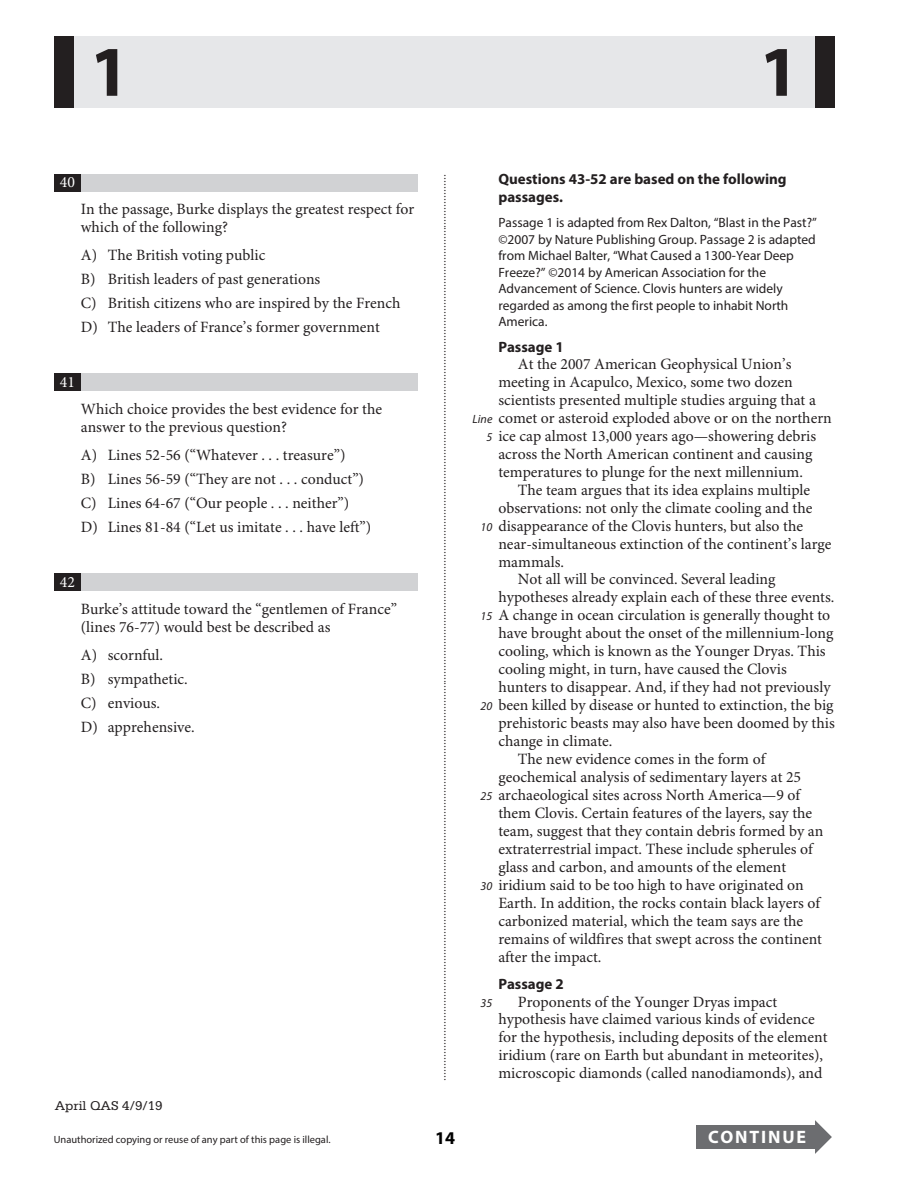
<style>
.page{position:relative;width:918px;height:1188px;background:#fff}
.page>*{position:absolute;margin:0;border:0;box-sizing:border-box;transform-origin:0 0}
.t1{font:700 71.85px "Myriad Pro";color:#231f20}
.t2{font:700 18px "Myriad Pro";letter-spacing:.105em;color:#fff}
.t3{font:700 18px "Myriad Pro";color:#000}
.t4{font:15.75px/24px "Minion Pro";color:#231f20}
.t5{font:15.75px "Minion Pro";color:#fff}
.t6{font:700 15px/18px "Myriad Pro";color:#231f20}
.t7{font:13.5px/16.5px "Myriad Pro";color:#231f20}
.t8{font:13.5px "Serifa Std";color:#231f20}
.t9{font:12px "Times";color:#231f20}
.t10{font:italic 12px/18px "Myriad Pro";color:#231f20;text-align:right}
.t11{font:10.5px "Myriad Pro";color:#231f20}
</style>
<div class="page">
<div style="left:54px;top:174px;width:364px;height:18px;background:#d1d2d4"></div>
<div style="left:54px;top:174px;width:27px;height:18px;background:#231f20"></div>
<div style="left:54px;top:373px;width:364px;height:18px;background:#d1d2d4"></div>
<div style="left:54px;top:373px;width:27px;height:18px;background:#231f20"></div>
<div style="left:54px;top:573px;width:364px;height:18px;background:#d1d2d4"></div>
<div style="left:54px;top:573px;width:27px;height:18px;background:#231f20"></div>
<div style="left:70px;top:36px;width:749px;height:72px;background:#e6e7e9"></div>
<div style="left:816px;top:36px;width:19px;height:72px;background:#231f20"></div>
<div style="left:54px;top:36px;width:19px;height:72px;background:#231f20"></div>
<div style="left:697px;top:1125px;width:121px;height:24px;background:#6c6d70"></div>
<svg style="left:815px;top:1120px;width:17px;height:34px"></svg>
<p class="t1" style="left:90px;top:25px;width:41px">1</p>
<p class="t1" style="left:759px;top:25px;width:41px">1</p>
<p class="t5" style="left:60px;top:173px;width:17px">40</p>
<p class="t4" style="left:81px;top:201px;width:335px;line-height:18px">In the passage, Burke displays the greatest respect for which of the following?</p>
<p class="t4" style="left:81px;top:244px;width:321px">A) The British voting public<br>B) British leaders of past generations<br>C) British citizens who are inspired by the French D) The leaders of France’s former government</p>
<p class="t5" style="left:60px;top:372px;width:17px">41</p>
<p class="t4" style="left:81px;top:400px;width:303px;line-height:18px">Which choice provides the best evidence for the answer to the previous question?</p>
<p class="t4" style="left:81px;top:444px;width:292px">A) Lines 52-56 (“Whatever . . . treasure”)<br>B) Lines 56-59 (“They are not . . . conduct”)<br>C) Lines 64-67 (“Our people . . . neither”)<br>D) Lines 81-84 (“Let us imitate . . . have left”)</p>
<p class="t5" style="left:60px;top:572px;width:17px">42</p>
<p class="t4" style="left:81px;top:600px;width:318px;line-height:18px">Burke’s attitude toward the “gentlemen of France” (lines 76-77) would best be described as</p>
<p class="t4" style="left:81px;top:644px;width:116px">A) scornful.<br>B) sympathetic.<br>C) envious.<br>D) apprehensive.</p>
<p class="t8" style="left:55px;top:1098px;width:110px">April QAS 4/9/19</p>
<p class="t9" style="left:455px;top:174px;width:909px;rotate:90deg">...............................................................................................................................................................................................................................................................................................................</p>
<p class="t6" style="left:498px;top:169px;width:290px">Questions 43-52 are based on the following passages.</p>
<p class="t7" style="left:498px;top:215px;width:320px">Passage 1 is adapted from Rex Dalton, “Blast in the Past?” ©2007 by Nature Publishing Group. Passage 2 is adapted from Michael Balter, “What Caused a 1300-Year Deep Freeze?” ©2014 by American Association for the Advancement of Science. Clovis hunters are widely regarded as among the first people to inhabit North America.</p>
<p class="t6" style="left:498px;top:337px;width:67px">Passage 1</p>
<p class="t4" style="left:518px;top:353px;width:275px">At the 2007 American Geophysical Union’s</p>
<p class="t4" style="left:498px;top:371px;width:296px">meeting in Acapulco, Mexico, some two dozen</p>
<p class="t4" style="left:498px;top:388px;width:319px">scientists presented multiple studies arguing that a</p>
<p class="t4" style="left:498px;top:406px;width:335px">comet or asteroid exploded above or on the northern</p>
<p class="t4" style="left:498px;top:424px;width:319px">ice cap almost 13,000 years ago—showering debris</p>
<p class="t4" style="left:498px;top:442px;width:316px">across the North American continent and causing</p>
<p class="t4" style="left:498px;top:460px;width:306px">temperatures to plunge for the next millennium.</p>
<p class="t4" style="left:518px;top:478px;width:294px">The team argues that its idea explains multiple</p>
<p class="t4" style="left:498px;top:496px;width:316px">observations: not only the climate cooling and the</p>
<p class="t4" style="left:498px;top:514px;width:306px">disappearance of the Clovis hunters, but also the</p>
<p class="t4" style="left:498px;top:532px;width:335px">near-simultaneous extinction of the continent’s large</p>
<p class="t4" style="left:498px;top:550px;width:67px">mammals.</p>
<p class="t4" style="left:518px;top:568px;width:259px">Not all will be convinced. Several leading</p>
<p class="t4" style="left:498px;top:586px;width:338px">hypotheses already explain each of these three events.</p>
<p class="t4" style="left:498px;top:604px;width:333px">A change in ocean circulation is generally thought to</p>
<p class="t4" style="left:498px;top:622px;width:337px">have brought about the onset of the millennium-long</p>
<p class="t4" style="left:498px;top:640px;width:329px">cooling, which is known as the Younger Dryas. This</p>
<p class="t4" style="left:498px;top:658px;width:290px">cooling might, in turn, have caused the Clovis</p>
<p class="t4" style="left:498px;top:676px;width:334px">hunters to disappear. And, if they had not previously</p>
<p class="t4" style="left:498px;top:694px;width:337px">been killed by disease or hunted to extinction, the big</p>
<p class="t4" style="left:498px;top:712px;width:338px">prehistoric beasts may also have been doomed by this</p>
<p class="t4" style="left:498px;top:730px;width:116px">change in climate.</p>
<p class="t4" style="left:518px;top:748px;width:249px">The new evidence comes in the form of</p>
<p class="t4" style="left:498px;top:766px;width:304px">geochemical analysis of sedimentary layers at 25</p>
<p class="t4" style="left:498px;top:784px;width:303px">archaeological sites across North America—9 of</p>
<p class="t4" style="left:498px;top:802px;width:315px">them Clovis. Certain features of the layers, say the</p>
<p class="t4" style="left:498px;top:820px;width:326px">team, suggest that they contain debris formed by an</p>
<p class="t4" style="left:498px;top:838px;width:316px">extraterrestrial impact. These include spherules of</p>
<p class="t4" style="left:498px;top:856px;width:289px">glass and carbon, and amounts of the element</p>
<p class="t4" style="left:498px;top:873px;width:307px">iridium said to be too high to have originated on</p>
<p class="t4" style="left:498px;top:891px;width:323px">Earth. In addition, the rocks contain black layers of</p>
<p class="t4" style="left:498px;top:909px;width:306px">carbonized material, which the team says are the</p>
<p class="t4" style="left:498px;top:927px;width:325px">remains of wildfires that swept across the continent</p>
<p class="t4" style="left:498px;top:945px;width:105px">after the impact.</p>
<p class="t6" style="left:498px;top:974px;width:67px">Passage 2</p>
<p class="t4" style="left:498px;top:993px;width:331px;line-height:18px;text-indent:19px">Proponents of the Younger Dryas impact hypothesis have claimed various kinds of evidence for the hypothesis, including deposits of the element iridium (rare on Earth but abundant in meteorites), microscopic diamonds (called nanodiamonds), and</p>
<p class="t10" style="left:473px;top:410px;width:21px">Line<br>5</p>
<p class="t10" style="left:481px;top:517px;width:13px">10</p>
<p class="t10" style="left:481px;top:607px;width:13px">15</p>
<p class="t10" style="left:481px;top:697px;width:13px">20</p>
<p class="t10" style="left:481px;top:787px;width:13px">25</p>
<p class="t10" style="left:481px;top:877px;width:13px">30</p>
<p class="t10" style="left:481px;top:993px;width:13px">35</p>
<p class="t11" style="left:54px;top:1133px;width:278px">Unauthorized copying or reuse of any part of this page is illegal.</p>
<p class="t3" style="left:435px;top:1126px;width:21px">14</p>
<p class="t2" style="left:708px;top:1126px;width:99px">CONTINUE</p>
</div>
